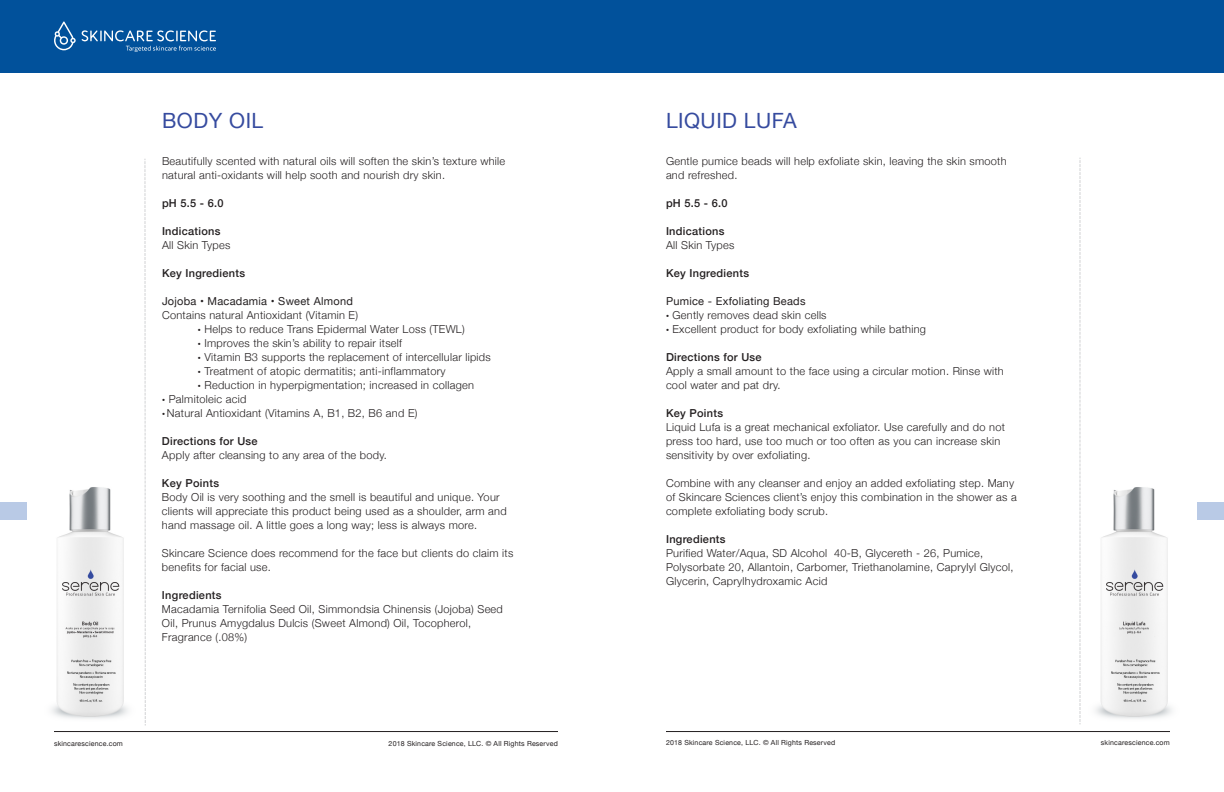
<style>
.page{position:relative;width:1224px;height:792px;background:#fff}
.page>*{position:absolute;margin:0;border:0;box-sizing:border-box;transform-origin:0 0}
.t1{font:21px "Helvetica Neue";letter-spacing:.025em;color:#364b9f}
.t2{font:300 11px/14px "Helvetica Neue";letter-spacing:.025em;color:#231f20}
.t3{font:500 11px "Helvetica Neue";letter-spacing:.025em;color:#231f20}
.t4{font:11px "Helvetica Neue";letter-spacing:.025em;color:#231f20}
.t5{font:7px "Helvetica Neue";letter-spacing:.025em;color:#231f20}
.s1{font-weight:500}
.s2{font-weight:400}
.s3{font-size:6px}
</style>
<div class="page">
<div style="left:0;top:0;width:621px;height:72px;background:#01519b"></div>
<hr style="left:54px;top:731px;width:504px;height:1px;background:#231f20">
<svg style="left:54px;top:21px;width:22px;height:29px"></svg>
<svg style="left:82px;top:30px;width:134px;height:22px"></svg>
<svg style="left:145px;top:159px;width:1px;height:567px"></svg>
<img style="left:51px;top:487px;width:77px;height:232px">
<div style="left:0;top:502px;width:27px;height:18px;background:#b9cae6"></div>
<div style="left:603px;top:0;width:621px;height:72px;background:#01519b"></div>
<hr style="left:666px;top:731px;width:504px;height:1px;background:#231f20">
<svg style="left:1080px;top:158px;width:1px;height:566px"></svg>
<img style="left:1095px;top:487px;width:77px;height:232px">
<div style="left:1197px;top:502px;width:27px;height:18px;background:#b9cae6"></div>
<p class="t1" style="left:162px;top:105px;width:103px">BODY OIL</p>
<p class="t2" style="left:162px;top:153px;width:345px">Beautifully scented with natural oils will soften the skin’s texture while natural anti-oxidants will help sooth and nourish dry skin.</p>
<p class="t3" style="left:162px;top:194px;width:63px">pH 5.5 - 6.0</p>
<p class="t2" style="left:162px;top:223px;width:70px"><span class="s1">Indications<br></span>All Skin Types</p>
<p class="t3" style="left:162px;top:264px;width:85px">Key Ingredients</p>
<p class="t2" style="left:162px;top:293px;width:198px"><span class="s2">Jojoba • Macadamia • Sweet Almond<br></span>Contains natural Antioxidant (Vitamin E)</p>
<p class="t2" style="left:198px;top:321px;width:268px"><span class="s3">•</span> Helps to reduce Trans Epidermal Water Loss (TEWL)</p>
<p class="t2" style="left:198px;top:335px;width:206px"><span class="s3">•</span> Improves the skin’s ability to repair itself</p>
<p class="t2" style="left:198px;top:349px;width:294px"><span class="s3">•</span> Vitamin B3 supports the replacement of intercellular lipids</p>
<p class="t2" style="left:198px;top:363px;width:249px"><span class="s3">•</span> Treatment of atopic dermatitis; anti-inflammatory</p>
<p class="t2" style="left:198px;top:377px;width:278px"><span class="s3">•</span> Reduction in hyperpigmentation; increased in collagen</p>
<p class="t2" style="left:162px;top:391px;width:86px"><span class="s3">•</span> Palmitoleic acid</p>
<p class="t2" style="left:162px;top:405px;width:257px"><span class="s3">•</span> Natural Antioxidant (Vitamins A, B1, B2, B6 and E)</p>
<p class="t2" style="left:162px;top:433px;width:226px"><span class="s1">Directions for Use<br></span>Apply after cleansing to any area of the body.</p>
<p class="t2" style="left:162px;top:475px;width:346px"><span class="s1">Key Points<br></span>Body Oil is very soothing and the smell is beautiful and unique. Your clients will appreciate this product being used as a shoulder, arm and hand massage oil. A little goes a long way; less is always more.</p>
<p class="t2" style="left:162px;top:545px;width:353px">Skincare Science does recommend for the face but clients do claim its benefits for facial use.</p>
<p class="t2" style="left:162px;top:587px;width:342px"><span class="s1">Ingredients<br></span>Macadamia Ternifolia Seed Oil, Simmondsia Chinensis (Jojoba) Seed Oil, Prunus Amygdalus Dulcis (Sweet Almond) Oil, Tocopherol, Fragrance (.08%)</p>
<p class="t5" style="left:54px;top:738px;width:70px">skincarescience.com</p>
<p class="t5" style="left:389px;top:738px;width:171px">2018 Skincare Science, LLC. © All Rights Reserved</p>
<p class="t1" style="left:666px;top:105px;width:132px">LIQUID LUFA</p>
<p class="t2" style="left:666px;top:153px;width:342px">Gentle pumice beads will help exfoliate skin, leaving the skin smooth and refreshed.</p>
<p class="t3" style="left:666px;top:194px;width:63px">pH 5.5 - 6.0</p>
<p class="t2" style="left:666px;top:223px;width:70px"><span class="s1">Indications<br></span>All Skin Types</p>
<p class="t3" style="left:666px;top:264px;width:85px">Key Ingredients</p>
<p class="t4" style="left:666px;top:293px;width:141px">Pumice - Exfoliating Beads</p>
<p class="t2" style="left:666px;top:307px;width:162px"><span class="s3">•</span> Gently removes dead skin cells</p>
<p class="t2" style="left:666px;top:321px;width:262px"><span class="s3">•</span> Excellent product for body exfoliating while bathing</p>
<p class="t2" style="left:666px;top:349px;width:339px"><span class="s1">Directions for Use<br></span>Apply a small amount to the face using a circular motion. Rinse with cool water and pat dry.</p>
<p class="t2" style="left:666px;top:405px;width:341px"><span class="s1">Key Points<br></span>Liquid Lufa is a great mechanical exfoliator. Use carefully and do not press too hard, use too much or too often as you can increase skin sensitivity by over exfoliating.</p>
<p class="t2" style="left:666px;top:475px;width:352px">Combine with any cleanser and enjoy an added exfoliating step. Many of Skincare Sciences client’s enjoy this combination in the shower as a complete exfoliating body scrub.</p>
<p class="t2" style="left:666px;top:531px;width:349px"><span class="s1">Ingredients<br></span>Purified Water/Aqua, SD Alcohol 40-B, Glycereth - 26, Pumice, Polysorbate 20, Allantoin, Carbomer, Triethanolamine, Caprylyl Glycol, Glycerin, Caprylhydroxamic Acid</p>
<p class="t5" style="left:666px;top:737px;width:171px">2018 Skincare Science, LLC. © All Rights Reserved</p>
<p class="t5" style="left:1101px;top:737px;width:70px">skincarescience.com</p>
</div>
